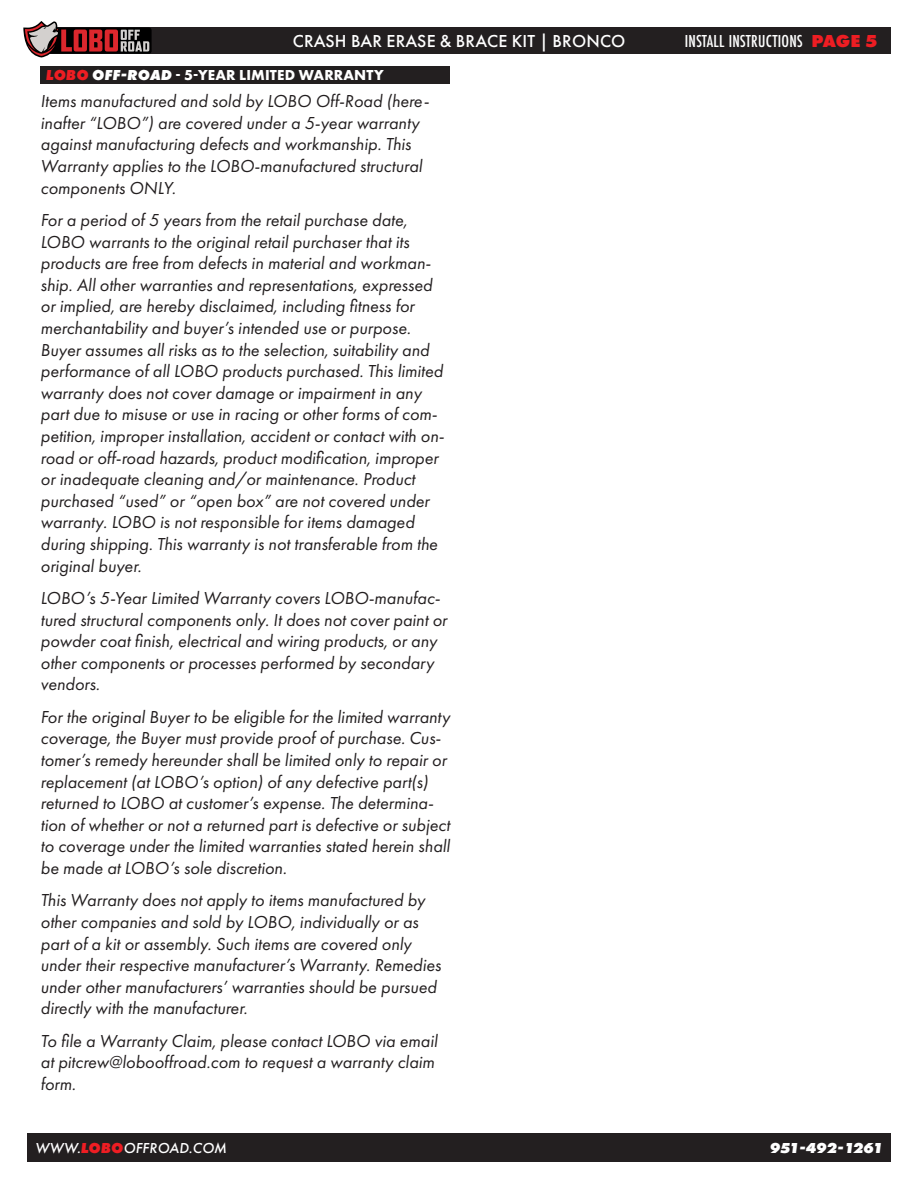
<style>
.page{position:relative;width:918px;height:1188px;background:#fff}
.page>*{position:absolute;margin:0;border:0;box-sizing:border-box;transform-origin:0 0}
.Important{font:italic 18px/21.6px "Futura PT";color:#231f20}
.t1{font:500 18px "Futura PT";letter-spacing:.01em;color:#fff}
.t2{font:500 18px "Futura PT Cond";letter-spacing:.01em;color:#fff}
.Section_Head{font:700 15px "Futura PT";letter-spacing:.01em;color:#fff}
.t3{font:italic 500 15px "Futura PT";letter-spacing:.01em;color:#fff}
.t4{font:italic 800 15px "Futura PT";letter-spacing:-.05em;color:#fff}
.s1{font-weight:800;font-style:italic;color:#ee1d23}
.s2{font-weight:800;font-style:italic}
.s3{font-family:"Futura PT";font-weight:800;color:#ee1d23}
.s4{font-weight:800;color:#ee1d23}
</style>
<div class="page">
<div style="left:39px;top:27px;width:852px;height:27px;background:#231f20"></div>
<svg style="left:23px;top:21px;width:129px;height:36px"></svg>
<div style="left:27px;top:1133px;width:864px;height:28px;background:#231f20"></div>
<div style="left:40px;top:66px;width:410px;height:18px;background:#231f20"></div>
<p class="t1" style="left:293px;top:31px;width:334px">CRASH BAR ERASE &amp; BRACE KIT | BRONCO</p>
<p class="Section_Head" style="left:46px;top:65px;width:339px"><span class="s1">LOBO</span> <span class="s2">OFF-ROAD</span> - 5-YEAR LIMITED WARRANTY</p>
<p class="Important" style="left:40px;top:90px;width:390px">Items manufactured and sold by LOBO Off-Road (here&shy;inafter “LOBO”) are covered under a 5-year warranty against manufacturing defects and workmanship. This Warranty applies to the LOBO-manufactured structural components ONLY.</p>
<p class="Important" style="left:40px;top:209px;width:405px">For a period of 5 years from the retail purchase date, LOBO warrants to the original retail purchaser that its products are free from defects in material and workman&shy;ship. All other warranties and representations, expressed or implied, are hereby disclaimed, including fitness for merchantability and buyer’s intended use or purpose.<br>Buyer assumes all risks as to the selection, suitability and performance of all LOBO products purchased. This limited warranty does not cover damage or impairment in any part due to misuse or use in racing or other forms of com&shy;petition, improper installation, accident or contact with on&shy;road or off-road hazards, product modification, improper or inadequate cleaning and/or maintenance. Product purchased “used” or “open box” are not covered under warranty. LOBO is not responsible for items damaged during shipping. This warranty is not transferable from the original buyer.</p>
<p class="Important" style="left:40px;top:587px;width:408px">LOBO’s 5-Year Limited Warranty covers LOBO-manufac&shy;tured structural components only. It does not cover paint or powder coat finish, electrical and wiring products, or any other components or processes performed by secondary vendors.</p>
<p class="Important" style="left:40px;top:706px;width:411px">For the original Buyer to be eligible for the limited warranty coverage, the Buyer must provide proof of purchase. Cus&shy;tomer’s remedy hereunder shall be limited only to repair or replacement (at LOBO’s option) of any defective part(s) returned to LOBO at customer’s expense. The determina&shy;tion of whether or not a returned part is defective or subject to coverage under the limited warranties stated herein shall be made at LOBO’s sole discretion.</p>
<p class="Important" style="left:40px;top:890px;width:402px">This Warranty does not apply to items manufactured by other companies and sold by LOBO, individually or as part of a kit or assembly. Such items are covered only under their respective manufacturer’s Warranty. Remedies under other manufacturers’ warranties should be pursued directly with the manufacturer.</p>
<p class="Important" style="left:40px;top:1030px;width:399px">To file a Warranty Claim, please contact LOBO via email at pitcrew@lobooffroad.com to request a warranty claim form.</p>
<p class="t2" style="left:685px;top:31px;width:194px">INSTALL INSTRUCTIONS <span class="s3">PAGE 5</span></p>
<p class="t3" style="left:35px;top:1139px;width:193px">WWW.<span class="s4">LOBO</span>OFFROAD.COM</p>
<p class="t4" style="left:770px;top:1138px;width:115px">951-492-1261</p>
</div>
